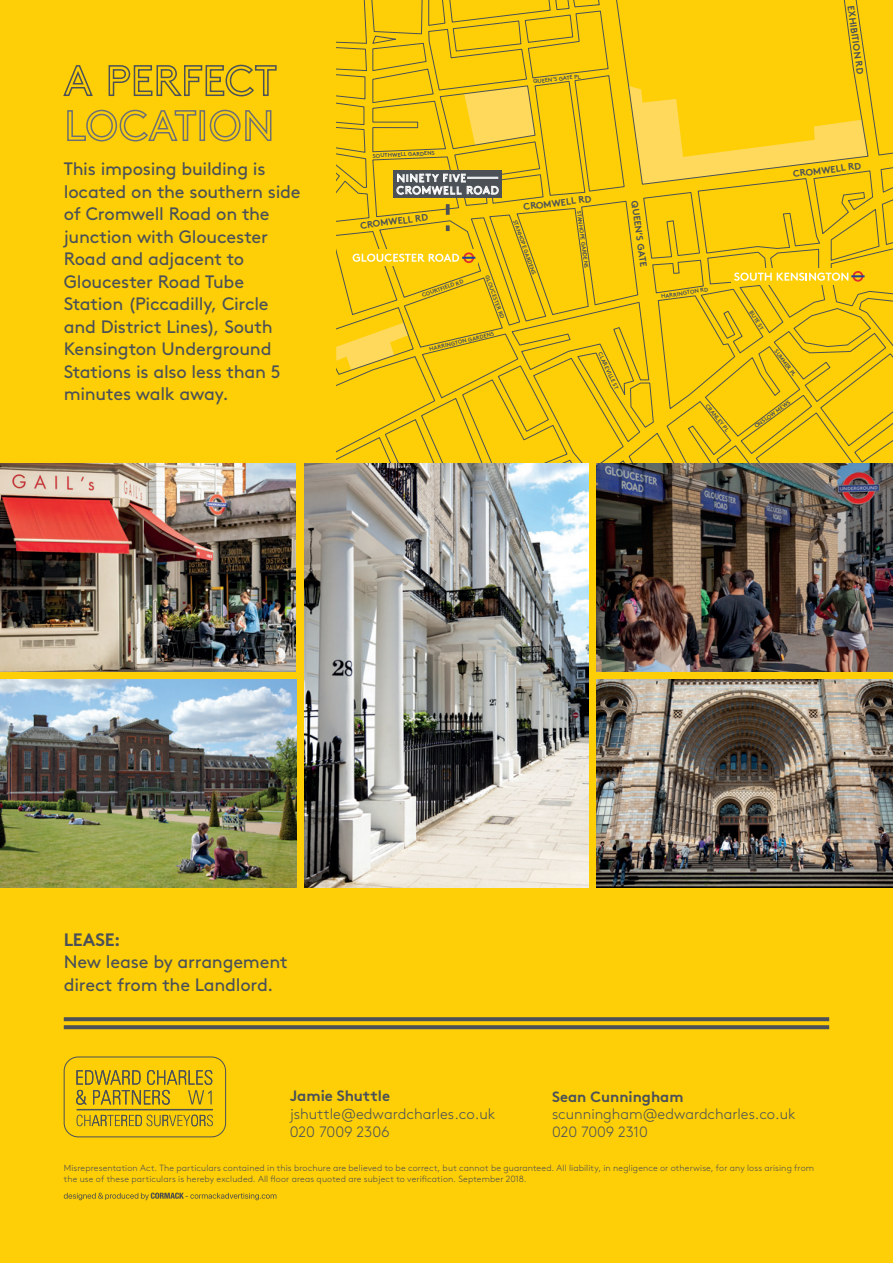
<style>
.page{position:relative;width:893px;height:1263px;background:#fecf07}
.page>*{position:absolute;margin:0;border:0;box-sizing:border-box;transform-origin:0 0}
.t1{font:18px/22.5px "Brown";letter-spacing:-.015em;color:#4b5157}
.t2{font:700 18px "Brown Std";letter-spacing:-.005em;color:#4b5157}
.t3{font:300 15px/18px "Brown";color:#4b5157}
.t4{font:700 15px "Brown Std";color:#4b5157}
.t5{font:300 14.85px/17.9px "Brown";color:#4b5157}
.t6{font:700 14.85px "Brown Std";color:#4b5157}
.t7{font:700 9.45px "Brown Std";color:#4b5157}
.t8{font:300 9px/10.8px "Brown";letter-spacing:.01em;color:#4b4c4d}
.t9{font:700 5.7px "Brown Std";color:#4b5157}
</style>
<div class="page">
<svg style="left:63px;top:65px;width:30px;height:31px"></svg>
<svg style="left:108px;top:64px;width:169px;height:33px"></svg>
<svg style="left:67px;top:109px;width:130px;height:33px"></svg>
<div style="left:199px;top:110px;width:6px;height:31px;border:2px solid #6d6f74"></div>
<svg style="left:209px;top:109px;width:63px;height:33px"></svg>
<svg style="left:336px;top:0;width:557px;height:464px"></svg>
<hr style="left:467px;top:177px;width:31px;height:1px;background:#fff">
<hr style="left:467px;top:178px;width:31px;height:1px;background:#fff">
<img style="left:0;top:464px;width:296px;height:207px">
<img style="left:0;top:680px;width:296px;height:207px">
<img style="left:597px;top:464px;width:296px;height:207px">
<img style="left:597px;top:680px;width:296px;height:207px">
<img style="left:304px;top:464px;width:284px;height:423px">
<div style="left:64px;top:1056px;width:162px;height:81px;border:1px solid #4b5157;border-radius:14px"></div>
<svg style="left:76px;top:1070px;width:136px;height:35px"></svg>
<svg style="left:77px;top:1115px;width:136px;height:11px"></svg>
<hr style="left:77px;top:1109px;width:136px;height:1px;background:#4b5157">
<svg style="left:64px;top:1017px;width:765px;height:4px;background:#545752"></svg>
<svg style="left:64px;top:1025px;width:765px;height:4px;background:#545752"></svg>
<svg style="left:64px;top:1192px;width:212px;height:8px"></svg>
<p class="t1" style="left:64px;top:156px;width:238px">This imposing building is located on the southern side of Cromwell Road on the junction with Gloucester<br>Road and adjacent to<br>Gloucester Road Tube<br>Station (Piccadilly, Circle and District Lines), South<br>Kensington Underground<br>Stations is also less than 5 minutes walk away.</p>
<p class="t9" style="left:533px;top:78px;width:49px;rotate:-6deg">QUEEN’S GATE PL</p>
<p class="t7" style="left:857px;top:5px;width:71px;rotate:82deg">EXHIBITION RD</p>
<p class="t9" style="left:373px;top:152px;width:64px;rotate:-2deg">SOUTHWELL GARDENS</p>
<p class="t7" style="left:360px;top:220px;width:70px;rotate:-7deg">CROMWELL RD</p>
<p class="t9" style="left:490px;top:274px;width:47px;rotate:70deg">GLOUCESTER RD</p>
<p class="t9" style="left:421px;top:292px;width:45px;rotate:-19deg">COURTFIELD RD</p>
<p class="t9" style="left:429px;top:345px;width:68px;rotate:-13deg">HARRINGTON GARDENS</p>
<p class="t7" style="left:523px;top:201px;width:70px;rotate:-7deg">CROMWELL RD</p>
<p class="t7" style="left:640px;top:200px;width:68px;rotate:82deg">QUEEN’S GATE</p>
<p class="t9" style="left:518px;top:219px;width:59px;rotate:70deg">STANHOPE GARDENS</p>
<p class="t9" style="left:582px;top:210px;width:59px;rotate:82deg">STANHOPE GARDENS</p>
<p class="t9" style="left:603px;top:351px;width:42px;rotate:65deg">CLAREVILLE ST</p>
<p class="t9" style="left:660px;top:293px;width:49px;rotate:-9deg">HARRINGTON RD</p>
<p class="t9" style="left:709px;top:402px;width:36px;rotate:52deg">CRANLEY PL</p>
<p class="t7" style="left:792px;top:168px;width:70px;rotate:-7deg">CROMWELL RD</p>
<p class="t9" style="left:754px;top:309px;width:23px;rotate:58deg">BUTE ST</p>
<p class="t9" style="left:778px;top:348px;width:33px;rotate:53deg">SUMMER PL</p>
<p class="t9" style="left:753px;top:424px;width:44px;rotate:-36deg">ONSLOW MEWS</p>
<p class="t2" style="left:64px;top:928px;width:58px">LEASE:</p>
<p class="t1" style="left:64px;top:949px;width:225px">New lease by arrangement direct from the Landlord.</p>
<p class="t4" style="left:290px;top:1087px;width:102px">Jamie Shuttle</p>
<p class="t3" style="left:290px;top:1104px;width:207px">jshuttle@edwardcharles.co.uk<br>020 7009 2306</p>
<p class="t6" style="left:552px;top:1087px;width:133px">Sean Cunningham</p>
<p class="t5" style="left:552px;top:1104px;width:245px">scunningham@edwardcharles.co.uk<br>020 7009 2310</p>
<p class="t8" style="left:64px;top:1162px;width:752px">Misrepresentation Act. The particulars contained in this brochure are believed to be correct, but cannot be guaranteed. All liability, in negligence or otherwise, for any loss arising from the use of these particulars is hereby excluded. All floor areas quoted are subject to verification. September 2018.</p>
</div>
